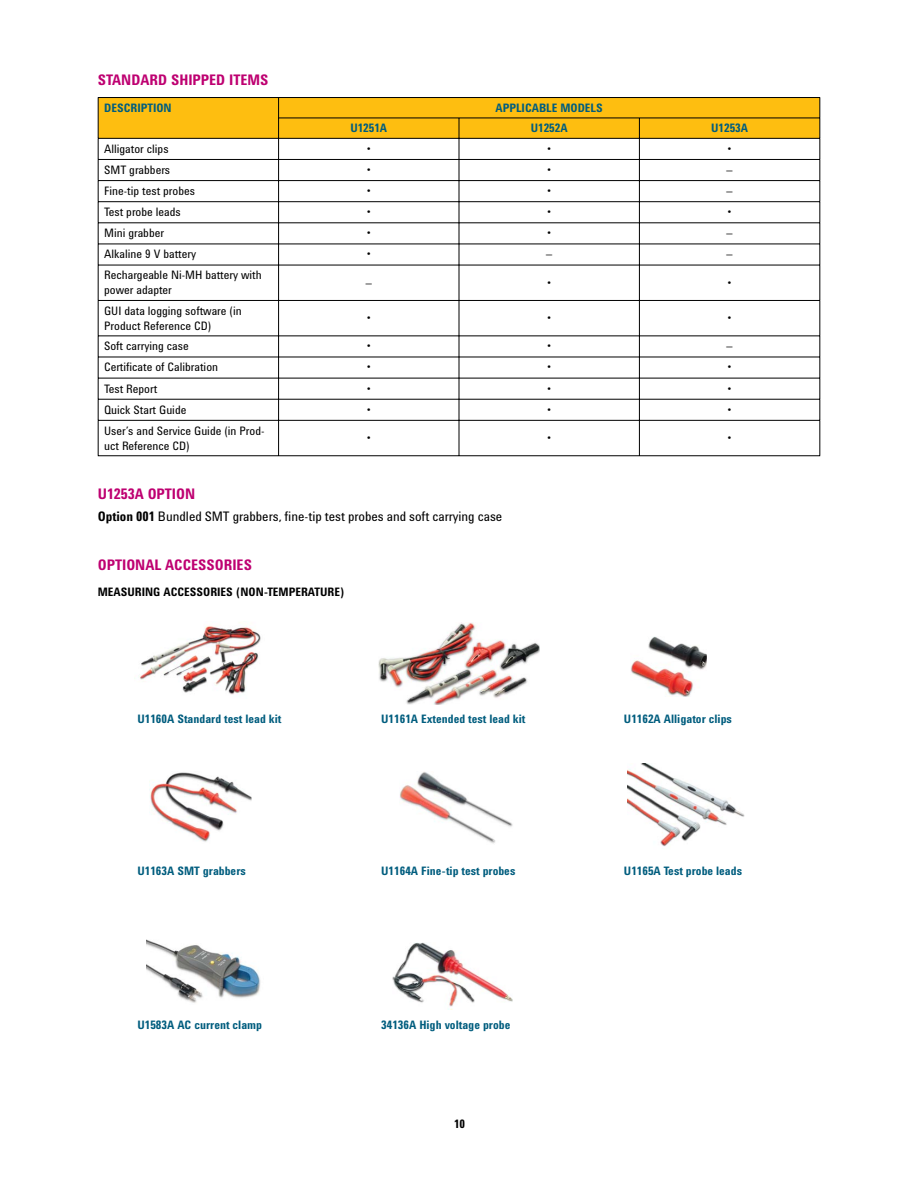
<style>
.page{position:relative;width:918px;height:1188px;background:#fff}
.page>*{position:absolute;margin:0;border:0;box-sizing:border-box;transform-origin:0 0}
.t1{font:700 15px "Agilent Condensed CFF";color:#be0071}
.t2{font:13.5px "Agilent Cond";color:#000}
.t3{font:12px/15px "Agilent Condensed CFF";color:#000}
.t4{font:700 12px "Agilent Condensed CFF";color:#005d7e}
.t5{font:700 12px "Agilent Condensed CFF";color:#000}
.s1{font-weight:700}
</style>
<div class="page">
<img style="left:139px;top:626px;width:122px;height:69px">
<img style="left:378px;top:622px;width:161px;height:83px">
<img style="left:630px;top:636px;width:77px;height:60px">
<img style="left:150px;top:772px;width:102px;height:70px">
<img style="left:400px;top:771px;width:113px;height:73px">
<img style="left:628px;top:763px;width:116px;height:84px">
<img style="left:146px;top:939px;width:115px;height:64px">
<img style="left:393px;top:942px;width:120px;height:68px">
<hr style="left:98px;top:265px;width:181px;height:1px;background:#000">
<hr style="left:98px;top:265px;width:1px;height:35px;background:#000">
<hr style="left:279px;top:265px;width:180px;height:1px;background:#000">
<hr style="left:278px;top:265px;width:1px;height:35px;background:#000">
<hr style="left:459px;top:265px;width:180px;height:1px;background:#000">
<hr style="left:459px;top:265px;width:1px;height:35px;background:#000">
<hr style="left:639px;top:265px;width:181px;height:1px;background:#000">
<hr style="left:639px;top:265px;width:1px;height:35px;background:#000">
<hr style="left:819px;top:265px;width:1px;height:35px;background:#000">
<hr style="left:98px;top:300px;width:181px;height:1px;background:#000">
<hr style="left:98px;top:301px;width:1px;height:34px;background:#000">
<hr style="left:279px;top:300px;width:180px;height:1px;background:#000">
<hr style="left:278px;top:301px;width:1px;height:34px;background:#000">
<hr style="left:459px;top:300px;width:180px;height:1px;background:#000">
<hr style="left:459px;top:301px;width:1px;height:34px;background:#000">
<hr style="left:639px;top:300px;width:181px;height:1px;background:#000">
<hr style="left:639px;top:301px;width:1px;height:34px;background:#000">
<hr style="left:819px;top:301px;width:1px;height:34px;background:#000">
<hr style="left:98px;top:335px;width:181px;height:1px;background:#000">
<hr style="left:279px;top:335px;width:180px;height:1px;background:#000">
<hr style="left:459px;top:335px;width:180px;height:1px;background:#000">
<hr style="left:639px;top:335px;width:181px;height:1px;background:#000">
<hr style="left:98px;top:357px;width:181px;height:1px;background:#000">
<hr style="left:279px;top:357px;width:180px;height:1px;background:#000">
<hr style="left:459px;top:357px;width:180px;height:1px;background:#000">
<hr style="left:639px;top:357px;width:181px;height:1px;background:#000">
<hr style="left:98px;top:378px;width:181px;height:1px;background:#000">
<hr style="left:279px;top:378px;width:180px;height:1px;background:#000">
<hr style="left:459px;top:378px;width:180px;height:1px;background:#000">
<hr style="left:639px;top:378px;width:181px;height:1px;background:#000">
<hr style="left:98px;top:399px;width:181px;height:1px;background:#000">
<svg style="left:98px;top:336px;width:1px;height:84px"></svg>
<hr style="left:279px;top:399px;width:180px;height:1px;background:#000">
<svg style="left:278px;top:336px;width:1px;height:84px"></svg>
<hr style="left:459px;top:399px;width:180px;height:1px;background:#000">
<svg style="left:459px;top:336px;width:1px;height:84px"></svg>
<hr style="left:639px;top:399px;width:181px;height:1px;background:#000">
<svg style="left:639px;top:336px;width:1px;height:84px"></svg>
<svg style="left:819px;top:336px;width:1px;height:84px"></svg>
<hr style="left:98px;top:420px;width:181px;height:1px;background:#000">
<hr style="left:98px;top:421px;width:1px;height:34px;background:#000">
<hr style="left:279px;top:420px;width:180px;height:1px;background:#000">
<hr style="left:278px;top:421px;width:1px;height:34px;background:#000">
<hr style="left:459px;top:420px;width:180px;height:1px;background:#000">
<hr style="left:459px;top:421px;width:1px;height:34px;background:#000">
<hr style="left:639px;top:420px;width:181px;height:1px;background:#000">
<hr style="left:639px;top:421px;width:1px;height:34px;background:#000">
<hr style="left:819px;top:421px;width:1px;height:34px;background:#000">
<hr style="left:98px;top:455px;width:722px;height:1px;background:#000">
<hr style="left:98px;top:97px;width:181px;height:1px;background:#000">
<hr style="left:279px;top:97px;width:180px;height:1px;background:#000">
<hr style="left:459px;top:97px;width:361px;height:1px;background:#000">
<svg style="left:98px;top:98px;width:722px;height:167px"></svg>
<hr style="left:98px;top:138px;width:541px;height:1px;background:#000">
<hr style="left:639px;top:138px;width:181px;height:1px;background:#000">
<p class="t1" style="left:98px;top:74px;width:172px">STANDARD SHIPPED ITEMS</p>
<p class="t4" style="left:104px;top:103px;width:69px">DESCRIPTION</p>
<p class="t4" style="left:496px;top:103px;width:109px">APPLICABLE MODELS</p>
<p class="t4" style="left:350px;top:124px;width:38px">U1251A</p>
<p class="t4" style="left:531px;top:124px;width:38px">U1252A</p>
<p class="t4" style="left:711px;top:124px;width:38px">U1253A</p>
<p class="t3" style="left:104px;top:142px;width:66px">Alligator clips</p>
<p class="t3" style="left:367px;top:142px;width:6px">•</p>
<p class="t3" style="left:547px;top:142px;width:6px">•</p>
<p class="t3" style="left:728px;top:142px;width:6px">•</p>
<p class="t3" style="left:104px;top:164px;width:68px">SMT grabbers</p>
<p class="t3" style="left:367px;top:164px;width:6px">•</p>
<p class="t3" style="left:547px;top:164px;width:6px">•</p>
<p class="t3" style="left:727px;top:164px;width:7px">–</p>
<p class="t3" style="left:104px;top:185px;width:92px">Fine-tip test probes</p>
<p class="t3" style="left:367px;top:185px;width:6px">•</p>
<p class="t3" style="left:547px;top:185px;width:6px">•</p>
<p class="t3" style="left:727px;top:185px;width:7px">–</p>
<p class="t3" style="left:104px;top:206px;width:78px">Test probe leads</p>
<p class="t3" style="left:367px;top:206px;width:6px">•</p>
<p class="t3" style="left:547px;top:206px;width:6px">•</p>
<p class="t3" style="left:728px;top:206px;width:6px">•</p>
<p class="t3" style="left:104px;top:227px;width:61px">Mini grabber</p>
<p class="t3" style="left:367px;top:227px;width:6px">•</p>
<p class="t3" style="left:547px;top:227px;width:6px">•</p>
<p class="t3" style="left:727px;top:227px;width:7px">–</p>
<p class="t3" style="left:104px;top:248px;width:93px">Alkaline 9 V battery</p>
<p class="t3" style="left:367px;top:248px;width:6px">•</p>
<p class="t3" style="left:104px;top:269px;width:159px">Rechargeable Ni-MH battery with power adapter</p>
<p class="t3" style="left:366px;top:277px;width:7px">–</p>
<p class="t3" style="left:546px;top:248px;width:7px">–</p>
<p class="t3" style="left:727px;top:248px;width:7px">–</p>
<p class="t3" style="left:547px;top:277px;width:6px">•</p>
<p class="t3" style="left:728px;top:277px;width:6px">•</p>
<p class="t3" style="left:104px;top:305px;width:139px">GUI data logging software (in<br>Product Reference CD)</p>
<p class="t3" style="left:367px;top:312px;width:6px">•</p>
<p class="t3" style="left:547px;top:312px;width:6px">•</p>
<p class="t3" style="left:728px;top:312px;width:6px">•</p>
<p class="t3" style="left:104px;top:340px;width:86px">Soft carrying case</p>
<p class="t3" style="left:367px;top:340px;width:6px">•</p>
<p class="t3" style="left:547px;top:340px;width:6px">•</p>
<p class="t3" style="left:727px;top:340px;width:7px">–</p>
<p class="t3" style="left:104px;top:361px;width:115px">Certificate of Calibration</p>
<p class="t3" style="left:367px;top:361px;width:6px">•</p>
<p class="t3" style="left:547px;top:361px;width:6px">•</p>
<p class="t3" style="left:728px;top:361px;width:6px">•</p>
<p class="t3" style="left:104px;top:382px;width:55px">Test Report</p>
<p class="t3" style="left:367px;top:382px;width:6px">•</p>
<p class="t3" style="left:547px;top:382px;width:6px">•</p>
<p class="t3" style="left:728px;top:382px;width:6px">•</p>
<p class="t3" style="left:104px;top:403px;width:84px">Quick Start Guide</p>
<p class="t3" style="left:367px;top:403px;width:6px">•</p>
<p class="t3" style="left:547px;top:403px;width:6px">•</p>
<p class="t3" style="left:728px;top:403px;width:6px">•</p>
<p class="t3" style="left:104px;top:424px;width:162px">User’s and Service Guide (in Prod&shy;uct Reference CD)</p>
<p class="t3" style="left:367px;top:432px;width:6px">•</p>
<p class="t3" style="left:547px;top:432px;width:6px">•</p>
<p class="t3" style="left:728px;top:432px;width:6px">•</p>
<p class="t1" style="left:98px;top:489px;width:99px">U1253A OPTION</p>
<p class="t2" style="left:98px;top:511px;width:406px"><span class="s1">Option 001</span> Bundled SMT grabbers, fine-tip test probes and soft carrying case</p>
<p class="t1" style="left:98px;top:560px;width:156px">OPTIONAL ACCESSORIES</p>
<p class="t5" style="left:98px;top:587px;width:248px">MEASURING ACCESSORIES (NON-TEMPERATURE)</p>
<p class="t4" style="left:137px;top:714px;width:145px">U1160A Standard test lead kit</p>
<p class="t4" style="left:381px;top:714px;width:146px">U1161A Extended test lead kit</p>
<p class="t4" style="left:624px;top:714px;width:109px">U1162A Alligator clips</p>
<p class="t4" style="left:137px;top:866px;width:110px">U1163A SMT grabbers</p>
<p class="t4" style="left:381px;top:866px;width:136px">U1164A Fine-tip test probes</p>
<p class="t4" style="left:624px;top:866px;width:120px">U1165A Test probe leads</p>
<p class="t4" style="left:137px;top:1021px;width:126px">U1583A AC current clamp</p>
<p class="t4" style="left:381px;top:1021px;width:131px">34136A High voltage probe</p>
<p class="t5" style="left:454px;top:1120px;width:13px">10</p>
</div>
